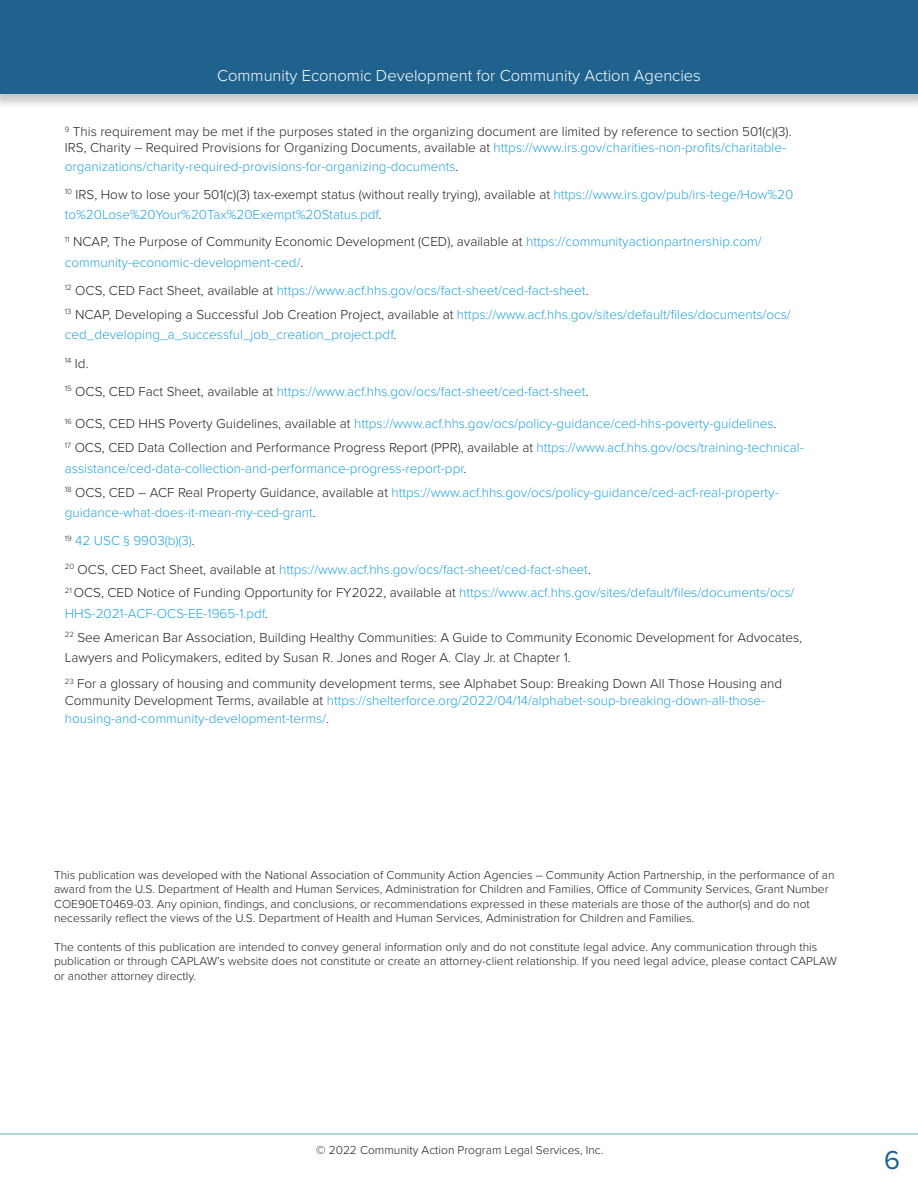
<style>
.page{position:relative;width:918px;height:1188px;background:#fff}
.page>*{position:absolute;margin:0;border:0;box-sizing:border-box;transform-origin:0 0}
.t1{font:27px "Proxima Nova";color:#1f628e}
.t2{font:300 16.5px "Proxima Nova";color:#fff}
.t3{font:300 13.5px/28.2px "Proxima Nova";color:#23a3dc}
.t4{font:300 13.5px/16.2px "Proxima Nova";color:#231f20}
.t5{font:300 12px/14.4px "Proxima Nova";color:#231f20}
.s1{color:#23a3dc}
.s2{color:#231f20}
.s3{color:#2ba4dd}
</style>
<div class="page">
<div style="left:0;top:0;width:918px;height:109px;background:#231f20;opacity:.25"></div>
<div style="left:0;top:0;width:918px;height:94px;background:#1f628e"></div>
<hr style="left:0;top:1133px;width:918px;height:2px;background:#95c9c8">
<p class="t2" style="left:217px;top:64px;width:485px">Community Economic Development for Community Action Agencies</p>
<p class="t4" style="left:65px;top:123px;width:728px"><sup>9</sup> This requirement may be met if the purposes stated in the organizing document are limited by reference to section 501(c)(3).<br>IRS, Charity – Required Provisions for Organizing Documents, available at <span class="s1">https://www.irs.gov/charities-non-profits/charitable-</span></p>
<p class="t3" style="left:65px;top:152px;width:730px">organizations/charity-required-provisions-for-organizing-documents<span class="s2">.<br></span><sup>10</sup> <span class="s2">IRS, How to lose your 501(c)(3) tax-exempt status (without really trying), available at</span> https://www.irs.gov/pub/irs-tege/How%20</p>
<p class="t3" style="left:65px;top:201px;width:698px;line-height:26.7px">to%20Lose%20Your%20Tax%20Exempt%20Status.pdf<span class="s2">.<br></span><sup>11</sup> <span class="s2">NCAP, The Purpose of Community Economic Development (CED), available at</span> https://communityactionpartnership.com/</p>
<p class="t3" style="left:65px;top:247px;width:525px">community-economic-development-ced/<span class="s2">.<br></span><sup>12</sup> <span class="s2">OCS, CED Fact Sheet, available at</span> https://www.acf.hhs.gov/ocs/fact-sheet/ced-fact-sheet<span class="s2">.</span></p>
<p class="t3" style="left:65px;top:303px;width:727px;line-height:20.7px"><sup>13</sup> <span class="s2">NCAP, Developing a Successful Job Creation Project, available at</span> https://www.acf.hhs.gov/sites/default/files/documents/ocs/ ced_developing_a_successful_job_creation_project.pdf<span class="s2">.</span></p>
<p class="t3" style="left:65px;top:348px;width:525px"><sup>14</sup> <span class="s2">Id.<br></span><sup>15</sup> <span class="s2">OCS, CED Fact Sheet, available at</span> https://www.acf.hhs.gov/ocs/fact-sheet/ced-fact-sheet<span class="s2">.</span></p>
<p class="t3" style="left:65px;top:411px;width:741px;line-height:23.7px"><sup>16</sup> <span class="s2">OCS, CED HHS Poverty Guidelines, available at</span> https://www.acf.hhs.gov/ocs/policy-guidance/ced-hhs-poverty-guidelines<span class="s2">.<br></span><sup>17</sup> <span class="s2">OCS, CED Data Collection and Performance Progress Report (PPR), available at</span> https://www.acf.hhs.gov/ocs/training-technical-</p>
<p class="t3" style="left:65px;top:456px;width:716px;line-height:23.7px">assistance/ced-data-collection-and-performance-progress-report-ppr<span class="s2">.<br></span><sup>18</sup> <span class="s2">OCS, CED – ACF Real Property Guidance, available at</span> https://www.acf.hhs.gov/ocs/policy-guidance/ced-acf-real-property-</p>
<p class="t3" style="left:65px;top:498px;width:528px">guidance-what-does-it-mean-my-ced-grant<span class="s2">.<br></span><sup>19</sup> 42 USC § 9903(b)(3)<span class="s2">.<br></span><sup>20</sup> <span class="s2">OCS, CED Fact Sheet, available at</span> https://www.acf.hhs.gov/ocs/fact-sheet/ced-fact-sheet<span class="s2">.</span></p>
<p class="t3" style="left:65px;top:582px;width:731px;line-height:20.7px"><sup>21</sup> <span class="s2">OCS, CED Notice of Funding Opportunity for FY2022, available at</span> https://www.acf.hhs.gov/sites/default/files/documents/ocs/<br>HHS-2021-ACF-OCS-EE-1965-1.pd<span class="s3">f</span><span class="s2">.</span></p>
<p class="t4" style="left:65px;top:626px;width:739px;line-height:20.7px"><sup>22</sup> See American Bar Association, Building Healthy Communities: A Guide to Community Economic Development for Advocates,<br>Lawyers and Policymakers, edited by Susan R. Jones and Roger A. Clay Jr. at Chapter 1.</p>
<p class="t4" style="left:65px;top:675px;width:719px"><sup>23</sup> For a glossary of housing and community development terms, see Alphabet Soup: Breaking Down All Those Housing and<br>Community Development Terms, available at <span class="s1">https://shelterforce.org/2022/04/14/alphabet-soup-breaking-down-all-those-</span></p>
<p class="t3" style="left:65px;top:704px;width:266px">housing-and-community-development-terms/<span class="s2">.</span></p>
<p class="t5" style="left:54px;top:867px;width:782px">This publication was developed with the National Association of Community Action Agencies – Community Action Partnership, in the performance of an award from the U.S. Department of Health and Human Services, Administration for Children and Families, Office of Community Services, Grant Number COE90ET0469-03. Any opinion, findings, and conclusions, or recommendations expressed in these materials are those of the author(s) and do not necessarily reflect the views of the U.S. Department of Health and Human Services, Administration for Children and Families.</p>
<p class="t5" style="left:54px;top:939px;width:784px">The contents of this publication are intended to convey general information only and do not constitute legal advice. Any communication through this publication or through CAPLAW’s website does not constitute or create an attorney-client relationship. If you need legal advice, please contact CAPLAW or another attorney directly.</p>
<p class="t5" style="left:316px;top:1142px;width:289px">© 2022 Community Action Program Legal Services, Inc.</p>
<p class="t1" style="left:884px;top:1140px;width:17px">6</p>
</div>
